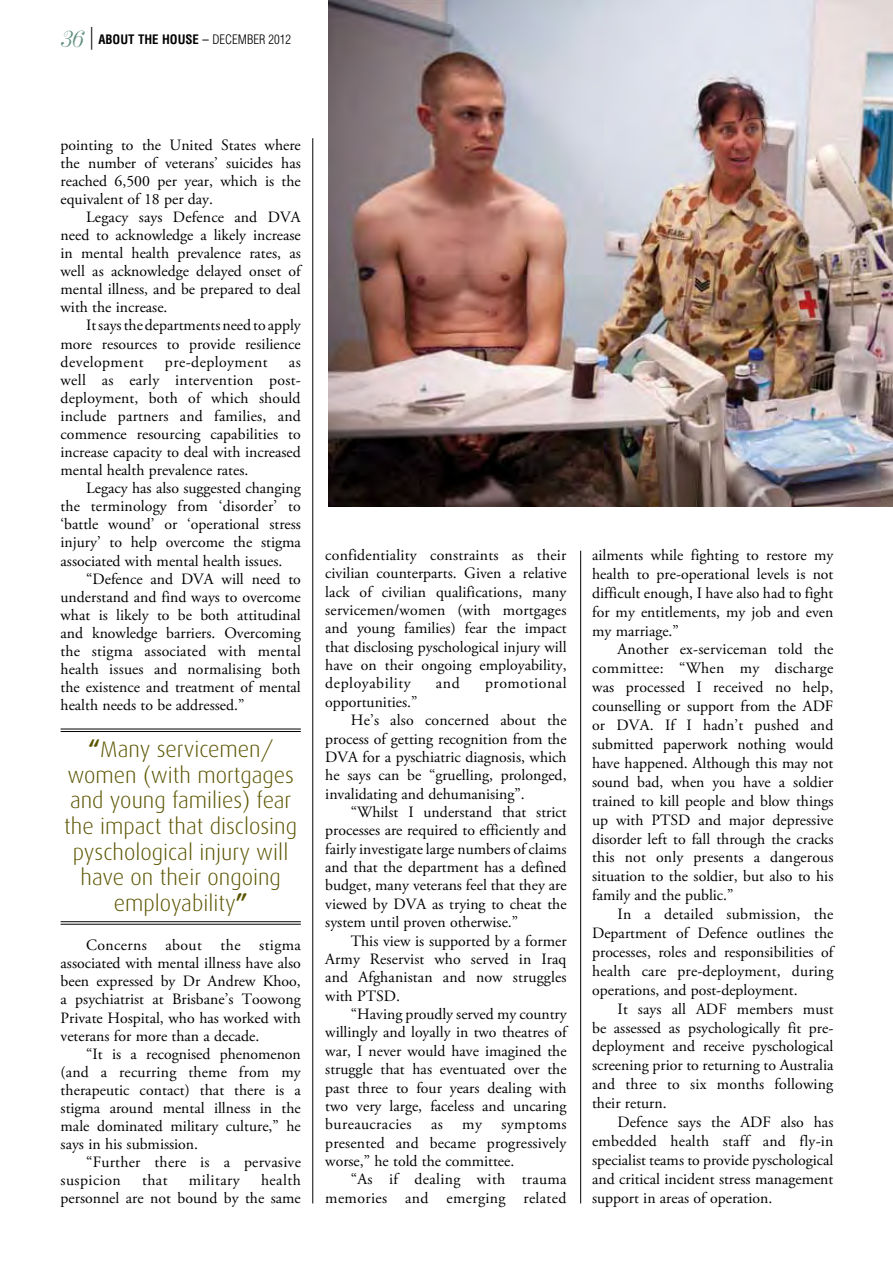
<style>
.page{position:relative;width:893px;height:1263px;background:#fff}
.page>*{position:absolute;margin:0;border:0;box-sizing:border-box;transform-origin:0 0}
.t1{font:300 22.5px/25.7px "Dax";color:#5b5500;text-align:center}
.t2{font:15.75px/18.1px "Adobe Garamond Pro";color:#000;text-align:justify}
.t3{font:15.75px "Adobe Garamond Pro";letter-spacing:.025em;color:#000}
.t4{font:15.75px "Adobe Garamond Pro";letter-spacing:.02em;color:#000}
.t5{font:15.75px "Adobe Garamond Pro";letter-spacing:.03em;color:#000}
.t6{font:700 condensed 12.75px "Helvetica";color:#000}
.s1{font-family:"Andrich Minerva";font-weight:400;font-style:italic;font-stretch:normal;font-size:21px;color:#629081}
.s2{font-family:"Adobe Garamond Pro";font-weight:400;font-stretch:normal;font-size:22.8px}
.s3{font-weight:400}
.s4{font-weight:300}
.s5{font-weight:700}
</style>
<div class="page">
<hr style="left:61px;top:729px;width:240px;height:1px;background:#000">
<hr style="left:61px;top:731px;width:240px;height:1px;background:#000">
<hr style="left:61px;top:921px;width:240px;height:1px;background:#000">
<hr style="left:61px;top:924px;width:240px;height:1px;background:#000">
<img style="left:328px;top:0;width:565px;height:506px">
<hr style="left:580px;top:551px;width:1px;height:652px;background:#000">
<hr style="left:312px;top:138px;width:1px;height:1065px;background:#000">
<p class="t6" style="left:60px;top:31px;width:233px"><span class="s1">36</span> <span class="s2">|</span> ABOUT THE HOUSE <span class="s3">–</span> <span class="s4">DECEMBER 2012</span></p>
<p class="t2" style="left:61px;top:136px;width:242px">pointing to the United States where the number of veterans’ suicides has reached 6,500 per year, which is the equivalent of 18 per day.</p>
<p class="t2" style="left:61px;top:208px;width:244px;text-align:left;text-indent:26px">Legacy says Defence and DVA need to acknowledge a likely increase in mental health prevalence rates, as well as acknowledge delayed onset of mental illness, and be prepared to deal with the increase.</p>
<p class="t2" style="left:61px;top:317px;width:242px;text-indent:26px">It says the departments need to apply more resources to provide resilience development</p>
<p class="t5" style="left:165px;top:352px;width:104px">pre-deployment</p>
<p class="t2" style="left:61px;top:353px;width:242px;text-indent:228px">as well as early intervention post&shy;deployment, both of which should include partners and families, and commence resourcing capabilities to increase capacity to deal with increased mental health prevalence rates.</p>
<p class="t2" style="left:61px;top:480px;width:242px;text-indent:26px">Legacy has also suggested changing the terminology from ‘disorder’ to ‘battle wound’ or ‘operational stress injury’ to help overcome the stigma associated with mental health issues.</p>
<p class="t2" style="left:61px;top:570px;width:242px;text-indent:26px">“Defence and DVA will need to understand and find ways to overcome what is likely to be both attitudinal and knowledge barriers. Overcoming the stigma associated with mental health issues and normalising both the existence and treatment of mental health needs to be addressed.”</p>
<h1 class="t1" style="left:64px;top:737px;width:234px"><span class="s5">“</span>Many servicemen/ women (with mortgages and young families) fear the impact that disclosing pyschological injury will have on their ongoing employability<span class="s5">”</span></h1>
<p class="t2" style="left:61px;top:937px;width:242px;text-indent:26px">Concerns about the stigma associated with mental illness have also been expressed by Dr Andrew Khoo, a psychiatrist at Brisbane’s Toowong Private Hospital, who has worked with veterans for more than a decade.</p>
<p class="t2" style="left:61px;top:1045px;width:242px;text-indent:26px">“It is a recognised phenomenon (and a recurring theme from my therapeutic contact) that there is a stigma around mental illness in the male dominated military culture,” he says in his submission.</p>
<p class="t2" style="left:61px;top:1154px;width:242px;text-indent:26px">“Further there is a pervasive suspicion</p>
<p class="t2" style="left:61px;top:1172px;width:242px;text-align:right">health<br>personnel are not bound by the same</p>
<p class="t2" style="left:142px;top:1172px;width:27px">that</p>
<p class="t2" style="left:189px;top:1172px;width:52px">military</p>
<p class="t2" style="left:325px;top:546px;width:243px">confidentiality constraints as their civilian counterparts. Given a relative lack of civilian qualifications, many servicemen/women (with mortgages and young families) fear the impact that disclosing pyschological injury will have on their ongoing employability, deployability</p>
<p class="t2" style="left:436px;top:675px;width:25px">and</p>
<p class="t2" style="left:485px;top:675px;width:83px">promotional</p>
<p class="t2" style="left:325px;top:693px;width:94px">opportunities.”</p>
<p class="t2" style="left:351px;top:712px;width:217px">He’s also concerned about the</p>
<p class="t2" style="left:325px;top:730px;width:243px">process of getting recognition from the</p>
<p class="t2" style="left:325px;top:748px;width:243px">DVA for a pyschiatric diagnosis, which</p>
<p class="t2" style="left:325px;top:767px;width:243px">he says can be “gruelling, prolonged,</p>
<p class="t2" style="left:325px;top:785px;width:201px">invalidating and dehumanising”.</p>
<p class="t2" style="left:351px;top:803px;width:217px">“Whilst I understand that strict</p>
<p class="t2" style="left:325px;top:822px;width:243px">processes are required to efficiently and</p>
<p class="t2" style="left:325px;top:840px;width:243px">fairly investigate large numbers of claims</p>
<p class="t2" style="left:325px;top:859px;width:243px">and that the department has a defined</p>
<p class="t2" style="left:325px;top:877px;width:243px">budget, many veterans feel that they are</p>
<p class="t2" style="left:325px;top:895px;width:243px">viewed by DVA as trying to cheat the</p>
<p class="t2" style="left:325px;top:914px;width:194px">system until proven otherwise.”</p>
<p class="t2" style="left:351px;top:932px;width:217px">This view is supported by a former</p>
<p class="t2" style="left:325px;top:950px;width:243px">Army Reservist who served in Iraq</p>
<p class="t2" style="left:325px;top:969px;width:243px">and Afghanistan and now struggles</p>
<p class="t2" style="left:325px;top:987px;width:76px">with PTSD.</p>
<p class="t2" style="left:351px;top:1005px;width:217px">“Having proudly served my country</p>
<p class="t2" style="left:325px;top:1024px;width:245px">willingly and loyally in two theatres of</p>
<p class="t2" style="left:325px;top:1042px;width:243px">war, I never would have imagined the</p>
<p class="t2" style="left:325px;top:1061px;width:243px">struggle that has eventuated over the</p>
<p class="t2" style="left:325px;top:1079px;width:243px">past three to four years dealing with</p>
<p class="t2" style="left:325px;top:1097px;width:243px">two very large, faceless and uncaring</p>
<p class="t3" style="left:325px;top:1115px;width:243px">bureaucracies as my symptoms</p>
<p class="t2" style="left:325px;top:1134px;width:243px">presented and became progressively</p>
<p class="t2" style="left:325px;top:1152px;width:191px">worse,” he told the committee.</p>
<p class="t4" style="left:351px;top:1170px;width:217px">“As if dealing with trauma</p>
<p class="t3" style="left:325px;top:1188px;width:243px">memories and emerging related</p>
<p class="t2" style="left:592px;top:546px;width:243px;line-height:18.9px">ailments while fighting to restore my health to pre-operational levels is not difficult enough, I have also had to fight for my entitlements, my job and even my marriage.”</p>
<p class="t2" style="left:592px;top:641px;width:243px;line-height:18.9px;text-indent:26px">Another ex-serviceman told the committee: “When my discharge was processed I received no help, counselling or support from the ADF or DVA. If I hadn’t pushed and submitted paperwork nothing would have happened. Although this may not sound bad, when you have a soldier trained to kill people and blow things up with PTSD and major depressive disorder left to fall through the cracks this not only presents a dangerous situation to the soldier, but also to his family and the public.”</p>
<p class="t2" style="left:592px;top:905px;width:245px;line-height:18.9px;text-indent:26px">In a detailed submission, the Department of Defence outlines the processes, roles and responsibilities of health care pre-deployment, during operations, and post-deployment.</p>
<p class="t2" style="left:592px;top:1000px;width:243px;line-height:18.9px;text-indent:26px">It says all ADF members must be assessed as psychologically fit pre&shy;deployment and receive pyschological screening prior to returning to Australia and three to six months following their return.</p>
<p class="t2" style="left:592px;top:1113px;width:243px;line-height:18.9px;text-indent:26px">Defence says the ADF also has embedded health staff and fly-in specialist teams to provide pyschological and critical incident stress management support in areas of operation.</p>
</div>
